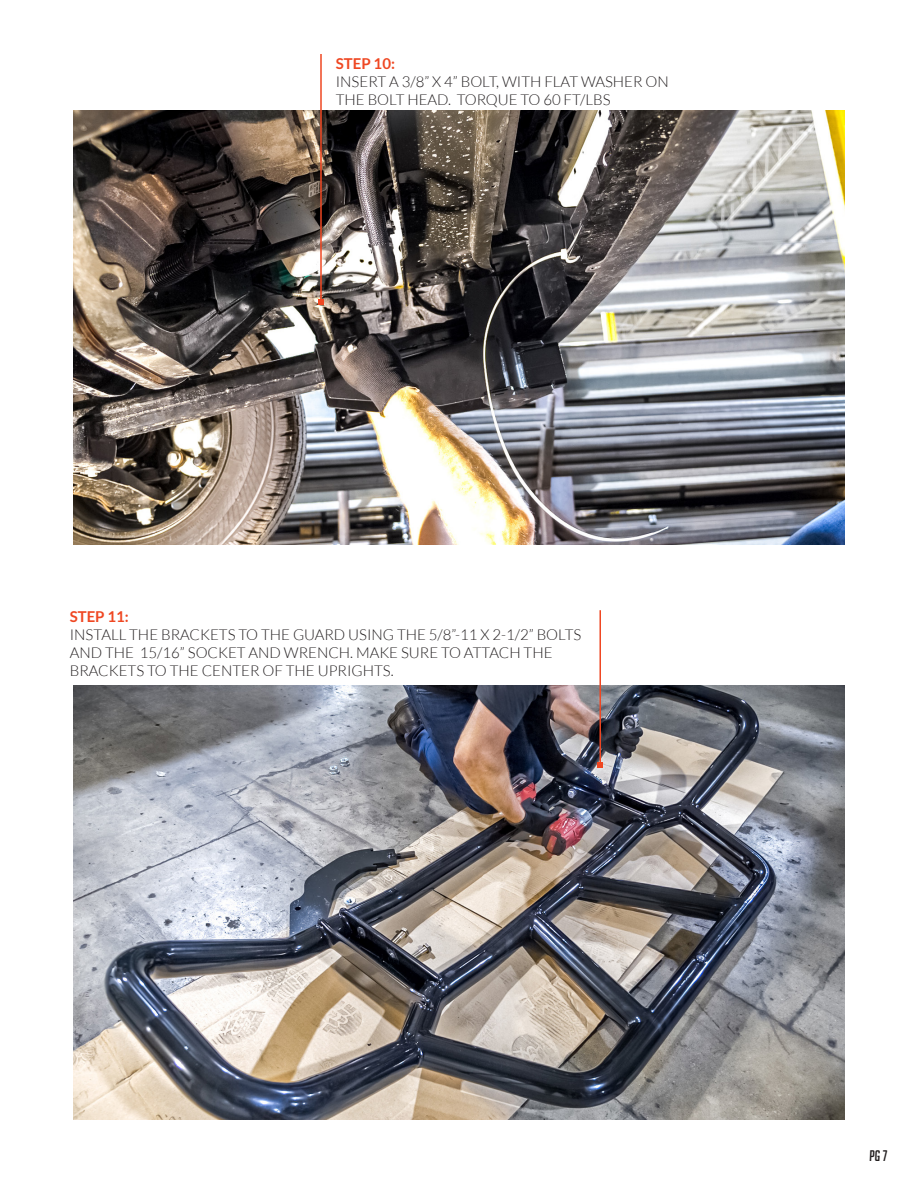
<style>
.page{position:relative;width:918px;height:1188px;background:#fff}
.page>*{position:absolute;margin:0;border:0;box-sizing:border-box;transform-origin:0 0}
.t1{font:300 15px/18px "Lato";color:#231f20}
.t2{font:700 15px "Lato";color:#ef4722}
.t3{font:italic 15px "Big Noodle Titling";color:#231f20}
</style>
<div class="page">
<img style="left:73px;top:685px;width:772px;height:435px">
<img style="left:73px;top:110px;width:772px;height:435px">
<hr style="left:320px;top:54px;width:2px;height:248px;background:#ef4722">
<svg style="left:318px;top:299px;width:6px;height:6px"></svg>
<hr style="left:599px;top:610px;width:2px;height:155px;background:#ef4722">
<svg style="left:597px;top:762px;width:6px;height:6px"></svg>
<p class="t2" style="left:336px;top:55px;width:61px">STEP 10:</p>
<p class="t1" style="left:336px;top:73px;width:334px">INSERT A 3/8” X 4” BOLT, WITH FLAT WASHER ON<br>THE BOLT HEAD. TORQUE TO 60 FT/LBS</p>
<p class="t2" style="left:70px;top:608px;width:61px">STEP 11:</p>
<p class="t1" style="left:70px;top:626px;width:513px">INSTALL THE BRACKETS TO THE GUARD USING THE 5/8”-11 X 2-1/2” BOLTS<br>AND THE 15/16” SOCKET AND WRENCH. MAKE SURE TO ATTACH THE<br>BRACKETS TO THE CENTER OF THE UPRIGHTS.</p>
<p class="t3" style="left:870px;top:1148px;width:19px">PG 7</p>
</div>
